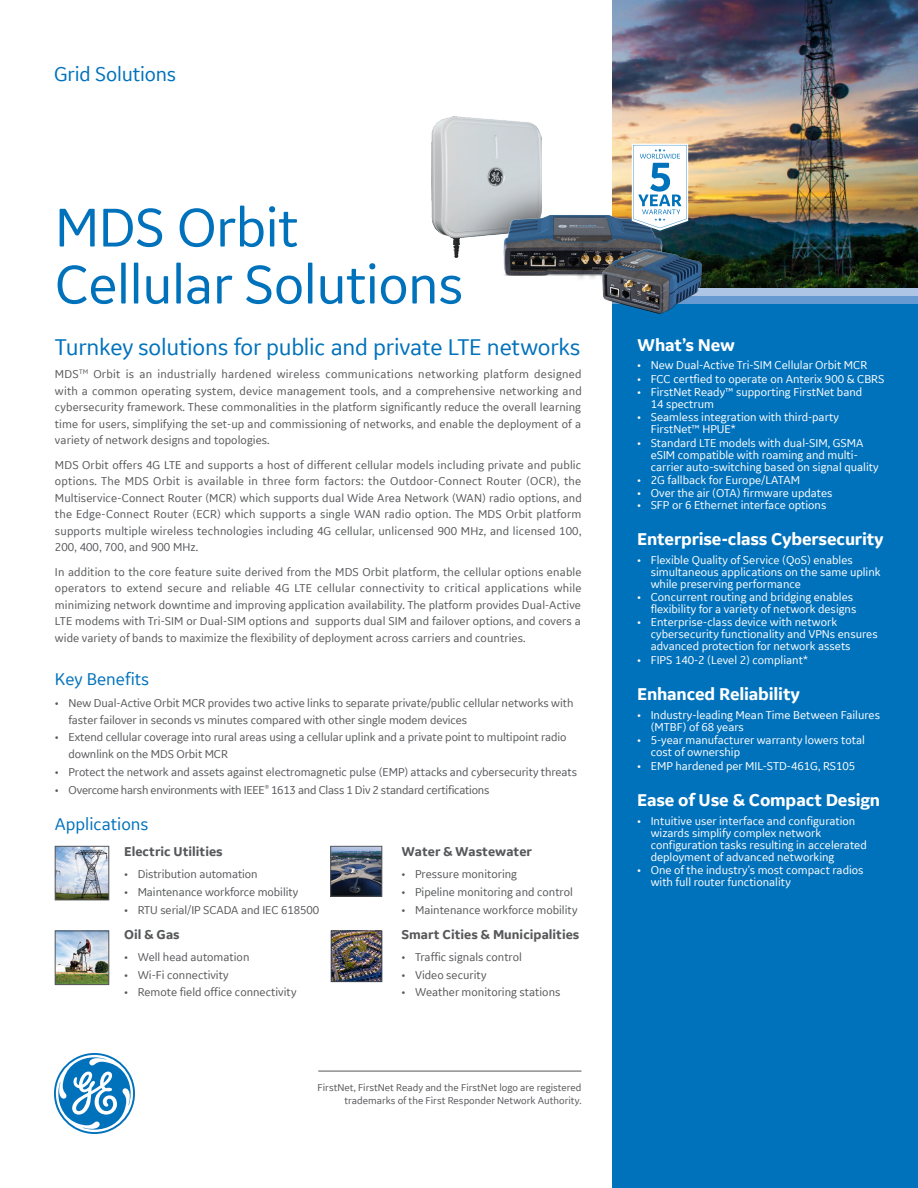
<style>
.page{position:relative;width:918px;height:1188px;background:#fff}
.page>*{position:absolute;margin:0;border:0;box-sizing:border-box;transform-origin:0 0}
.Heading_1{font:57px/57px "GE Inspira Sans";letter-spacing:-.01em;color:#0072bc}
.Heading_2{font:24px "GE Inspira Sans";letter-spacing:-.01em;color:#0072bc}
.t1{font:21px "GE Inspira Sans";letter-spacing:-.01em;color:#0072bc}
.Heading_2_White{font:700 18px "GE Inspira Sans";letter-spacing:-.01em;color:#fff}
.Heading_3{font:18px "GE Inspira Sans";color:#0072bc}
.Sub-Section_heading_-_1{font:700 13.5px "GE Inspira Sans";color:#57585a}
.Copy{font:12px/16.5px "GE Inspira Sans";letter-spacing:-.005em;color:#57585a;text-align:justify}
.t2{font:12px/12px "GE Inspira Sans";color:#fff}
.Annotaions{font:10.5px/12.6px "GE Inspira Sans";color:#57585a;text-align:right}
</style>
<div class="page">
<div style="left:612px;top:296px;width:306px;height:892px;background:#0072bc"></div>
<div style="left:612px;top:294px;width:306px;height:10px;background:#679ad1"></div>
<div style="left:612px;top:286px;width:306px;height:10px;background:#aec5e5"></div>
<svg style="left:54px;top:1053px;width:81px;height:81px"></svg>
<img style="left:612px;top:0;width:306px;height:287px">
<img style="left:57px;top:933px;width:50px;height:50px">
<div style="left:55px;top:931px;width:54px;height:54px;border:1px solid #57585a"></div>
<img style="left:57px;top:848px;width:50px;height:50px">
<div style="left:55px;top:846px;width:54px;height:54px;border:1px solid #57585a"></div>
<img style="left:332px;top:848px;width:48px;height:46px">
<div style="left:330px;top:846px;width:52px;height:50px;border:1px solid #57585a"></div>
<img style="left:333px;top:933px;width:47px;height:47px">
<div style="left:331px;top:931px;width:51px;height:51px;border:1px solid #37404e"></div>
<hr style="left:318px;top:1071px;width:263px;height:1px;background:#57585a">
<img style="left:432px;top:117px;width:110px;height:141px">
<img style="left:488px;top:180px;width:187px;height:99px">
<img style="left:595px;top:241px;width:112px;height:73px">
<svg style="left:632px;top:144px;width:56px;height:87px"></svg>
<h3 class="t1" style="left:54px;top:61px;width:124px">Grid Solutions</h3>
<p class="Heading_1" style="left:55px;top:198px;width:410px">MDS Orbit<br>Cellular Solutions</p>
<p class="Heading_2" style="left:55px;top:332px;width:527px">Turnkey solutions for public and private LTE networks</p>
<p class="Copy" style="left:55px;top:366px;width:528px">MDS<sup>TM</sup> Orbit is an industrially hardened wireless communications networking platform designed with a common operating system, device management tools, and a comprehensive networking and cybersecurity framework. These commonalities in the platform significantly reduce the overall learning time for users, simplifying the set-up and commissioning of networks, and enable the deployment of a variety of network designs and topologies.</p>
<p class="Copy" style="left:55px;top:456px;width:528px">MDS Orbit offers 4G LTE and supports a host of different cellular models including private and public options. The MDS Orbit is available in three form factors: the Outdoor-Connect Router (OCR), the Multiservice-Connect Router (MCR) which supports dual Wide Area Network (WAN) radio options, and the Edge-Connect Router (ECR) which supports a single WAN radio option. The MDS Orbit platform supports multiple wireless technologies including 4G cellular, unlicensed 900 MHz, and licensed 100, 200, 400, 700, and 900 MHz.</p>
<p class="Copy" style="left:55px;top:563px;width:528px">In addition to the core feature suite derived from the MDS Orbit platform, the cellular options enable operators to extend secure and reliable 4G LTE cellular connectivity to critical applications while minimizing network downtime and improving application availability. The platform provides Dual-Active LTE modems with Tri-SIM or Dual-SIM options and supports dual SIM and failover options, and covers a wide variety of bands to maximize the flexibility of deployment across carriers and countries.</p>
<p class="Heading_3" style="left:55px;top:668px;width:96px">Key Benefits</p>
<p class="Copy" style="left:68px;top:694px;width:506px;text-indent:-14px">• New Dual-Active Orbit MCR provides two active links to separate private/public cellular networks with faster failover in seconds vs minutes compared with other single modem devices</p>
<p class="Copy" style="left:68px;top:729px;width:500px;text-indent:-14px">• Extend cellular coverage into rural areas using a cellular uplink and a private point to multipoint radio downlink on the MDS Orbit MCR</p>
<p class="Copy" style="left:55px;top:763px;width:524px">• Protect the network and assets against electromagnetic pulse (EMP) attacks and cybersecurity threats</p>
<p class="Copy" style="left:55px;top:781px;width:436px">• Overcome harsh environments with IEEE<sup>®</sup> 1613 and Class 1 Div 2 standard certifications</p>
<p class="Heading_3" style="left:55px;top:813px;width:95px">Applications</p>
<p class="Sub-Section_heading_-_1" style="left:124px;top:843px;width:100px">Electric Utilities</p>
<p class="Copy" style="left:124px;top:865px;width:135px">• Distribution automation</p>
<p class="Copy" style="left:124px;top:883px;width:176px">• Maintenance workforce mobility</p>
<p class="Copy" style="left:124px;top:901px;width:196px">• RTU serial/IP SCADA and IEC 618500</p>
<p class="Sub-Section_heading_-_1" style="left:124px;top:926px;width:57px">Oil &amp; Gas</p>
<p class="Copy" style="left:124px;top:948px;width:127px">• Well head automation</p>
<p class="Copy" style="left:124px;top:966px;width:106px">• Wi-Fi connectivity</p>
<p class="Copy" style="left:124px;top:984px;width:174px">• Remote field office connectivity</p>
<p class="Sub-Section_heading_-_1" style="left:402px;top:843px;width:132px">Water &amp; Wastewater</p>
<p class="Copy" style="left:402px;top:865px;width:117px">• Pressure monitoring</p>
<p class="Copy" style="left:402px;top:883px;width:173px">• Pipeline monitoring and control</p>
<p class="Copy" style="left:402px;top:901px;width:177px">• Maintenance workforce mobility</p>
<p class="Sub-Section_heading_-_1" style="left:402px;top:926px;width:179px">Smart Cities &amp; Municipalities</p>
<p class="Copy" style="left:402px;top:948px;width:122px">• Traffic signals control</p>
<p class="Copy" style="left:402px;top:966px;width:87px">• Video security</p>
<p class="Copy" style="left:402px;top:984px;width:160px">• Weather monitoring stations</p>
<p class="Annotaions" style="left:318px;top:1081px;width:265px">FirstNet, FirstNet Ready and the FirstNet logo are registered trademarks of the First Responder Network Authority.</p>
<p class="Heading_2_White" style="left:637px;top:333px;width:99px">What’s New</p>
<p class="t2" style="left:637px;top:359px;width:232px">• New Dual-Active Tri-SIM Cellular Orbit MCR</p>
<p class="t2" style="left:637px;top:372px;width:249px">• FCC certfied to operate on Anterix 900 &amp; CBRS</p>
<p class="t2" style="left:651px;top:386px;width:213px;text-indent:-14px">• FirstNet Ready™ supporting FirstNet band<br>14 spectrum</p>
<p class="t2" style="left:651px;top:411px;width:190px;text-indent:-14px">• Seamless integration with third-party<br>FirstNet™ HPUE*</p>
<p class="t2" style="left:651px;top:436px;width:230px;text-indent:-14px">• Standard LTE models with dual-SIM, GSMA eSIM compatible with roaming and multi&shy;carrier auto-switching based on signal quality</p>
<p class="t2" style="left:637px;top:474px;width:164px">• 2G fallback for Europe/LATAM</p>
<p class="t2" style="left:637px;top:487px;width:197px">• Over the air (OTA) firmware updates</p>
<p class="t2" style="left:637px;top:499px;width:191px">• SFP or 6 Ethernet interface options</p>
<p class="Heading_2_White" style="left:637px;top:528px;width:248px">Enterprise-class Cybersecurity</p>
<p class="t2" style="left:651px;top:553px;width:231px;text-indent:-14px">• Flexible Quality of Service (QoS) enables simultaneous applications on the same uplink while preserving performance</p>
<p class="t2" style="left:637px;top:591px;width:221px;text-align:right">• Concurrent routing and bridging enables flexibility for a variety of network designs</p>
<p class="t2" style="left:651px;top:616px;width:229px;text-indent:-14px">• Enterprise-class device with network cybersecurity functionality and VPNs ensures advanced protection for network assets</p>
<p class="t2" style="left:637px;top:653px;width:172px">• FIPS 140-2 (Level 2) compliant*</p>
<p class="Heading_2_White" style="left:637px;top:683px;width:164px">Enhanced Reliability</p>
<p class="t2" style="left:651px;top:709px;width:231px;text-indent:-14px">• Industry-leading Mean Time Between Failures (MTBF) of 68 years</p>
<p class="t2" style="left:651px;top:734px;width:216px;text-indent:-14px">• 5-year manufacturer warranty lowers total cost of ownership</p>
<p class="t2" style="left:637px;top:759px;width:220px">• EMP hardened per MIL-STD-461G, RS105</p>
<p class="Heading_2_White" style="left:637px;top:789px;width:245px">Ease of Use &amp; Compact Design</p>
<p class="t2" style="left:651px;top:815px;width:218px;text-indent:-14px">• Intuitive user interface and configuration wizards simplify complex network configuration tasks resulting in accelerated deployment of advanced networking</p>
<p class="t2" style="left:651px;top:864px;width:214px;text-indent:-14px">• One of the industry’s most compact radios with full router functionality</p>
</div>
